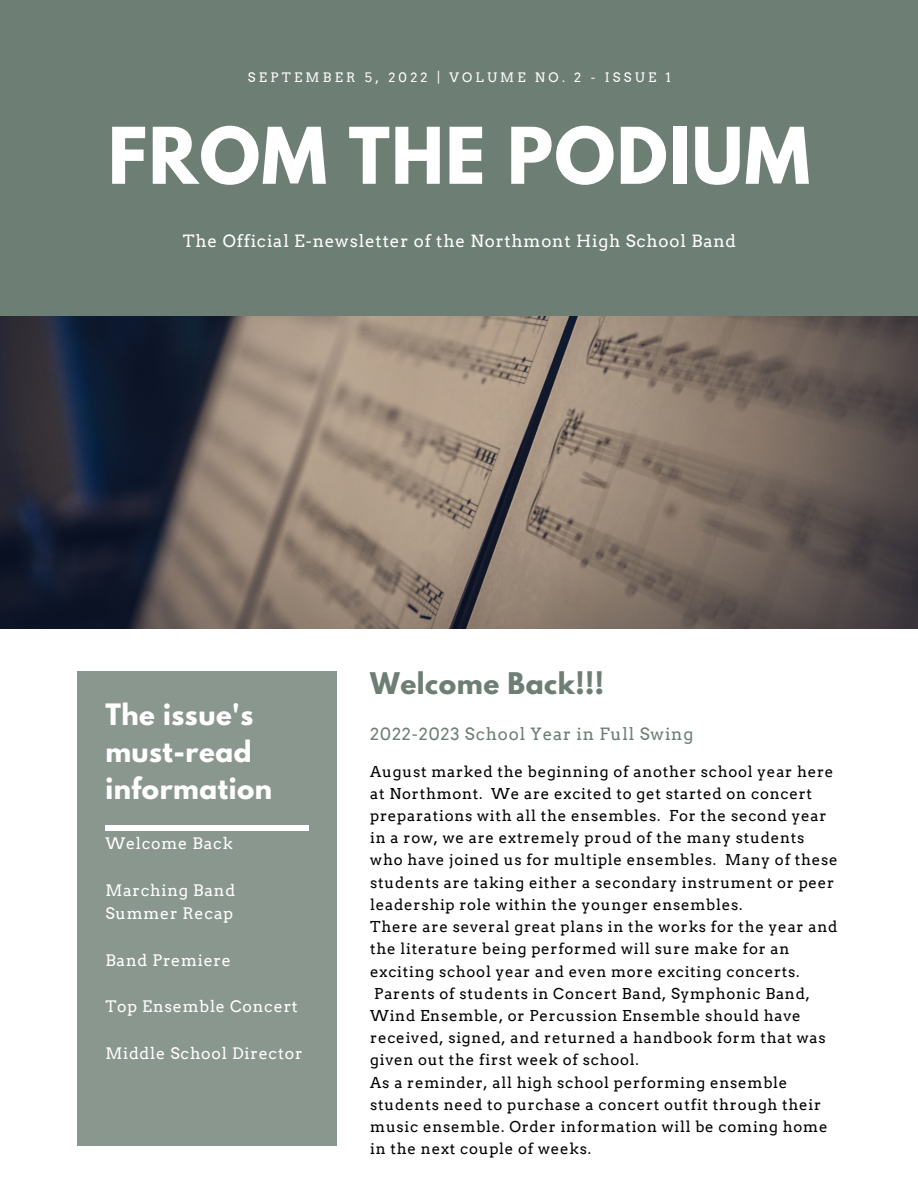
<style>
.page{position:relative;width:918px;height:1188px;background:#fff}
.page>*{position:absolute;margin:0;border:0;box-sizing:border-box;transform-origin:0 0}
.t1{font:700 69.15px "League Spartan";letter-spacing:.02em;color:#fff}
.t2{font:700 26.4px "League Spartan";letter-spacing:.02em;color:#6d7e74}
.t3{font:700 26.1px/37px "League Spartan";letter-spacing:.02em;color:#fff}
.t4{font:16.95px "Arvo";letter-spacing:.05em;color:#fff}
.t5{font:16.95px "Arvo";letter-spacing:.05em;color:#6d7e74}
.t6{font:15.9px/23.2px "Arvo";letter-spacing:.05em;color:#fff}
.t7{font:15px/22.2px "Arvo";letter-spacing:.05em;color:#000}
.t8{font:13.05px "Arvo";letter-spacing:.25em;color:#fff}
</style>
<div class="page">
<img style="left:0;top:316px;width:918px;height:313px">
<div style="left:0;top:0;width:918px;height:316px;background:#6d7e74"></div>
<div style="left:77px;top:671px;width:260px;height:475px;background:#8a978f"></div>
<div style="left:106px;top:825px;width:203px;height:6px;background:#fff"></div>
<p class="t8" style="left:248px;top:69px;width:425px">SEPTEMBER 5, 2022 | VOLUME NO. 2 - ISSUE 1</p>
<h1 class="t1" style="left:108px;top:122px;width:704px">FROM THE PODIUM</h1>
<p class="t4" style="left:183px;top:231px;width:555px">The Official E-newsletter of the Northmont High School Band</p>
<h3 class="t3" style="left:105px;top:699px;width:168px">The issue's must-read information</h3>
<p class="t6" style="left:105px;top:832px;width:129px">Welcome Back</p>
<p class="t6" style="left:105px;top:879px;width:131px">Marching Band<br>Summer Recap</p>
<p class="t6" style="left:105px;top:948px;width:127px">Band Premiere</p>
<p class="t6" style="left:105px;top:995px;width:194px">Top Ensemble Concert</p>
<p class="t6" style="left:105px;top:1042px;width:199px">Middle School Director</p>
<h2 class="t2" style="left:370px;top:670px;width:235px">Welcome Back!!!</h2>
<p class="t5" style="left:370px;top:724px;width:324px">2022-2023 School Year in Full Swing</p>
<p class="t7" style="left:370px;top:760px;width:469px">August marked the beginning of another school year here at Northmont. We are excited to get started on concert preparations with all the ensembles. For the second year in a row, we are extremely proud of the many students who have joined us for multiple ensembles. Many of these students are taking either a secondary instrument or peer leadership role within the younger ensembles.<br>There are several great plans in the works for the year and the literature being performed will sure make for an exciting school year and even more exciting concerts.<br>Parents of students in Concert Band, Symphonic Band, Wind Ensemble, or Percussion Ensemble should have received, signed, and returned a handbook form that was given out the first week of school.<br>As a reminder, all high school performing ensemble students need to purchase a concert outfit through their music ensemble. Order information will be coming home in the next couple of weeks.</p>
</div>
